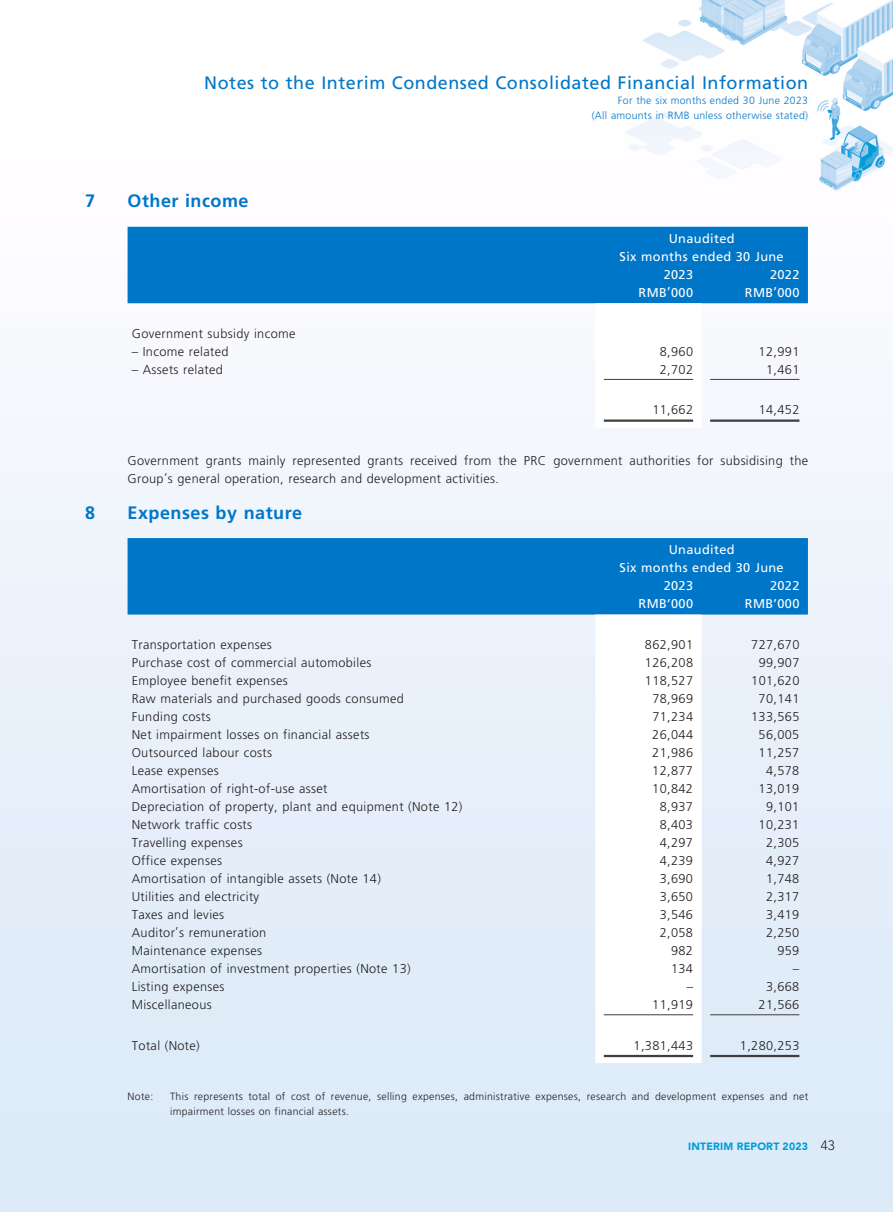
<style>
.page{position:relative;width:893px;height:1212px;background:#fff}
.page>*{position:absolute;margin:0;border:0;box-sizing:border-box;transform-origin:0 0}
.t1{font:18px "Frutiger LT Std";letter-spacing:.03em;color:#0076c8}
.t2{font:700 18px "Frutiger LT Std";letter-spacing:.03em;color:#0076c8}
.t3{font:300 12.75px/18px "Frutiger LT Std";letter-spacing:.03em;color:#231f20}
.t4{font:12.75px "Frutiger LT Std";letter-spacing:.03em;color:#fff}
.t5{font:300 10.5px/15px "Frutiger LT Std";letter-spacing:.03em;color:#231f20}
.t6{font:300 10.5px/15px "Frutiger LT Std";letter-spacing:.03em;color:#0076c8;text-align:right}
.t7{font:900 10.5px "Avenir LT Std";letter-spacing:.02em;color:#009dda}
.s1{font-weight:300;font-size:13.5px;color:#231f20}
</style>
<div class="page">
<img style="left:0;top:0;width:893px;height:1212px">
<div style="left:128px;top:227px;width:680px;height:76px;background:#0076c8"></div>
<svg style="left:595px;top:303px;width:107px;height:125px"></svg>
<hr style="left:604px;top:379px;width:89px;height:1px;background:#3e3e3f">
<hr style="left:710px;top:379px;width:89px;height:1px;background:#3e3e3f">
<hr style="left:604px;top:419px;width:89px;height:3px;background:#3e3e3f">
<hr style="left:710px;top:419px;width:89px;height:3px;background:#3e3e3f">
<div style="left:128px;top:538px;width:680px;height:76px;background:#0076c8"></div>
<svg style="left:595px;top:614px;width:107px;height:449px"></svg>
<hr style="left:604px;top:1014px;width:89px;height:1px;background:#3e3e3f">
<hr style="left:710px;top:1014px;width:89px;height:1px;background:#3e3e3f">
<hr style="left:604px;top:1055px;width:89px;height:2px;background:#3e3e3f">
<hr style="left:710px;top:1055px;width:89px;height:2px;background:#3e3e3f">
<h1 class="t1" style="left:204px;top:73px;width:605px">Notes to the Interim Condensed Consolidated Financial Information</h1>
<p class="t6" style="left:592px;top:93px;width:218px">For the six months ended 30 June 2023<br>(All amounts in RMB unless otherwise stated)</p>
<h1 class="t2" style="left:85px;top:191px;width:12px">7</h1>
<h1 class="t2" style="left:128px;top:191px;width:123px">Other income</h1>
<p class="t4" style="left:669px;top:231px;width:67px">Unaudited</p>
<p class="t4" style="left:620px;top:249px;width:166px">Six months ended 30 June</p>
<p class="t4" style="left:664px;top:267px;width:31px">2023</p>
<p class="t4" style="left:770px;top:267px;width:31px">2022</p>
<p class="t4" style="left:639px;top:285px;width:56px">RMB’000</p>
<p class="t4" style="left:745px;top:285px;width:56px">RMB’000</p>
<p class="t3" style="left:132px;top:324px;width:165px">Government subsidy income</p>
<p class="t3" style="left:132px;top:342px;width:98px">– Income related</p>
<p class="t3" style="left:660px;top:342px;width:35px">8,960</p>
<p class="t3" style="left:759px;top:342px;width:42px">12,991</p>
<p class="t3" style="left:132px;top:360px;width:93px">– Assets related</p>
<p class="t3" style="left:660px;top:360px;width:35px">2,702</p>
<p class="t3" style="left:766px;top:360px;width:35px">1,461</p>
<p class="t3" style="left:652px;top:401px;width:42px">11,662</p>
<p class="t3" style="left:759px;top:401px;width:42px">14,452</p>
<p class="t3" style="left:128px;top:451px;width:682px">Government grants mainly represented grants received from the PRC government authorities for subsidising the<br>Group’s general operation, research and development activities.</p>
<h1 class="t2" style="left:85px;top:502px;width:12px">8</h1>
<h1 class="t2" style="left:128px;top:502px;width:176px">Expenses by nature</h1>
<p class="t4" style="left:669px;top:542px;width:67px">Unaudited</p>
<p class="t4" style="left:620px;top:560px;width:166px">Six months ended 30 June</p>
<p class="t4" style="left:664px;top:578px;width:31px">2023</p>
<p class="t4" style="left:770px;top:578px;width:31px">2022</p>
<p class="t4" style="left:639px;top:596px;width:56px">RMB’000</p>
<p class="t4" style="left:745px;top:596px;width:56px">RMB’000</p>
<p class="t3" style="left:132px;top:636px;width:141px">Transportation expenses</p>
<p class="t3" style="left:645px;top:636px;width:50px">862,901</p>
<p class="t3" style="left:751px;top:636px;width:50px">727,670</p>
<p class="t3" style="left:132px;top:654px;width:241px">Purchase cost of commercial automobiles</p>
<p class="t3" style="left:645px;top:654px;width:50px">126,208</p>
<p class="t3" style="left:759px;top:654px;width:42px">99,907</p>
<p class="t3" style="left:132px;top:672px;width:157px">Employee benefit expenses</p>
<p class="t3" style="left:645px;top:672px;width:50px">118,527</p>
<p class="t3" style="left:751px;top:672px;width:50px">101,620</p>
<p class="t3" style="left:132px;top:690px;width:274px">Raw materials and purchased goods consumed</p>
<p class="t3" style="left:652px;top:690px;width:42px">78,969</p>
<p class="t3" style="left:759px;top:690px;width:42px">70,141</p>
<p class="t3" style="left:132px;top:708px;width:81px">Funding costs</p>
<p class="t3" style="left:652px;top:708px;width:42px">71,234</p>
<p class="t3" style="left:751px;top:708px;width:50px">133,565</p>
<p class="t3" style="left:132px;top:726px;width:239px">Net impairment losses on financial assets</p>
<p class="t3" style="left:652px;top:726px;width:42px">26,044</p>
<p class="t3" style="left:759px;top:726px;width:42px">56,005</p>
<p class="t3" style="left:132px;top:744px;width:142px">Outsourced labour costs</p>
<p class="t3" style="left:652px;top:744px;width:42px">21,986</p>
<p class="t3" style="left:759px;top:744px;width:42px">11,257</p>
<p class="t3" style="left:132px;top:762px;width:89px">Lease expenses</p>
<p class="t3" style="left:652px;top:762px;width:42px">12,877</p>
<p class="t3" style="left:766px;top:762px;width:35px">4,578</p>
<p class="t3" style="left:132px;top:780px;width:197px">Amortisation of right-of-use asset</p>
<p class="t3" style="left:652px;top:780px;width:42px">10,842</p>
<p class="t3" style="left:759px;top:780px;width:42px">13,019</p>
<p class="t3" style="left:132px;top:798px;width:332px">Depreciation of property, plant and equipment (Note 12)</p>
<p class="t3" style="left:660px;top:798px;width:35px">8,937</p>
<p class="t3" style="left:766px;top:798px;width:35px">9,101</p>
<p class="t3" style="left:132px;top:816px;width:122px">Network traffic costs</p>
<p class="t3" style="left:660px;top:816px;width:35px">8,403</p>
<p class="t3" style="left:759px;top:816px;width:42px">10,231</p>
<p class="t3" style="left:132px;top:834px;width:112px">Travelling expenses</p>
<p class="t3" style="left:660px;top:834px;width:35px">4,297</p>
<p class="t3" style="left:766px;top:834px;width:35px">2,305</p>
<p class="t3" style="left:132px;top:852px;width:92px">Office expenses</p>
<p class="t3" style="left:660px;top:852px;width:35px">4,239</p>
<p class="t3" style="left:766px;top:852px;width:35px">4,927</p>
<p class="t3" style="left:132px;top:870px;width:251px">Amortisation of intangible assets (Note 14)</p>
<p class="t3" style="left:660px;top:870px;width:35px">3,690</p>
<p class="t3" style="left:766px;top:870px;width:35px">1,748</p>
<p class="t3" style="left:132px;top:888px;width:129px">Utilities and electricity</p>
<p class="t3" style="left:660px;top:888px;width:35px">3,650</p>
<p class="t3" style="left:766px;top:888px;width:35px">2,317</p>
<p class="t3" style="left:132px;top:906px;width:94px">Taxes and levies</p>
<p class="t3" style="left:660px;top:906px;width:35px">3,546</p>
<p class="t3" style="left:766px;top:906px;width:35px">3,419</p>
<p class="t3" style="left:132px;top:924px;width:136px">Auditor’s remuneration</p>
<p class="t3" style="left:660px;top:924px;width:35px">2,058</p>
<p class="t3" style="left:766px;top:924px;width:35px">2,250</p>
<p class="t3" style="left:132px;top:942px;width:132px">Maintenance expenses</p>
<p class="t3" style="left:671px;top:942px;width:23px">982</p>
<p class="t3" style="left:777px;top:942px;width:23px">959</p>
<p class="t3" style="left:132px;top:960px;width:280px">Amortisation of investment properties (Note 13)</p>
<p class="t3" style="left:671px;top:960px;width:23px">134</p>
<p class="t3" style="left:793px;top:960px;width:8px">–</p>
<p class="t3" style="left:132px;top:978px;width:94px">Listing expenses</p>
<p class="t3" style="left:687px;top:978px;width:8px">–</p>
<p class="t3" style="left:766px;top:978px;width:35px">3,668</p>
<p class="t3" style="left:132px;top:996px;width:82px">Miscellaneous</p>
<p class="t3" style="left:652px;top:996px;width:42px">11,919</p>
<p class="t3" style="left:759px;top:996px;width:42px">21,566</p>
<p class="t3" style="left:132px;top:1036px;width:70px">Total (Note)</p>
<p class="t3" style="left:634px;top:1036px;width:61px">1,381,443</p>
<p class="t3" style="left:740px;top:1036px;width:61px">1,280,253</p>
<p class="t5" style="left:128px;top:1089px;width:27px">Note:</p>
<p class="t5" style="left:170px;top:1089px;width:640px">This represents total of cost of revenue, selling expenses, administrative expenses, research and development expenses and net impairment losses on financial assets.</p>
<p class="t7" style="left:688px;top:1140px;width:148px">INTERIM REPORT 2023 <span class="s1">43</span></p>
</div>
